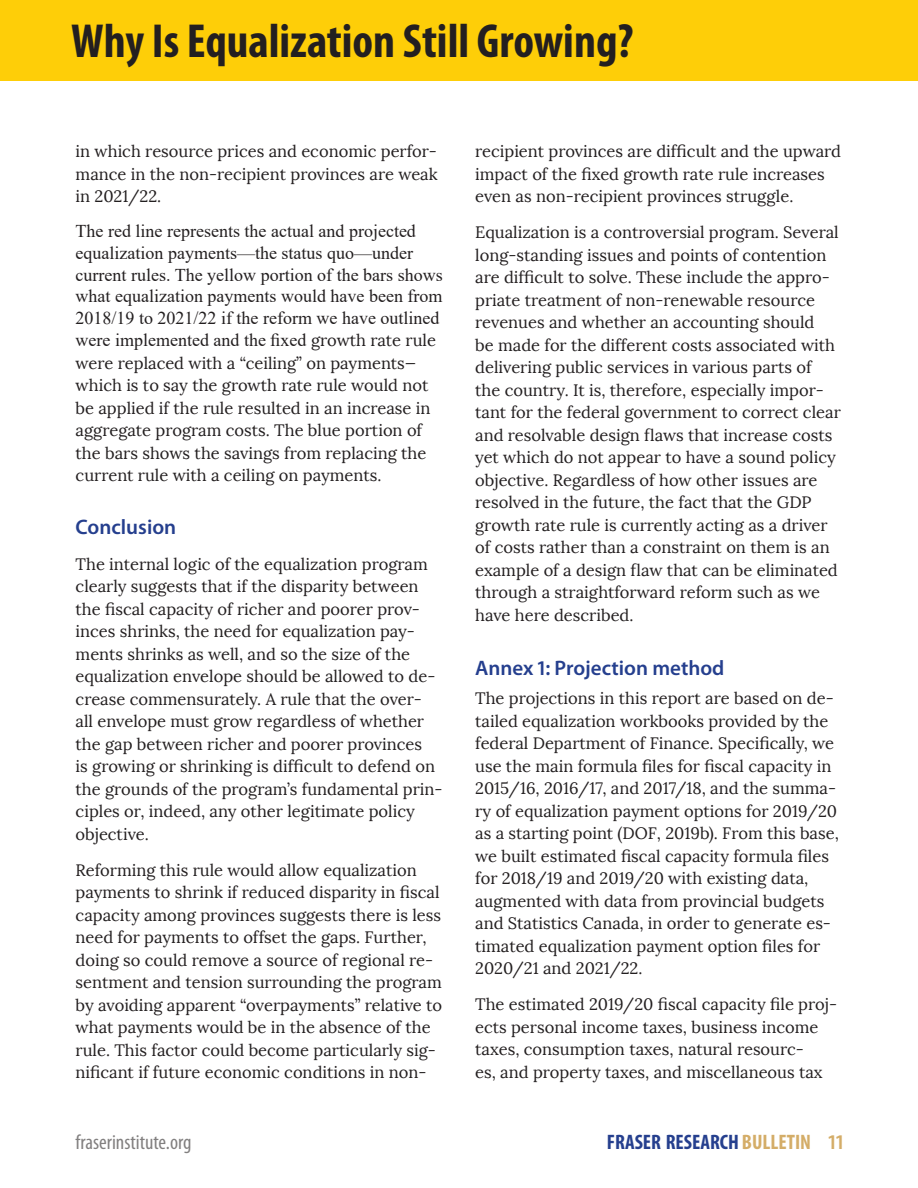
<style>
.page{position:relative;width:918px;height:1188px;background:#fff}
.page>*{position:absolute;margin:0;border:0;box-sizing:border-box;transform-origin:0 0}
.t1{font:700 condensed 48px "Myriad Pro";color:#231f20}
.Head_2{font:600 21px "Myriad Pro";color:#253f8e}
.t2{font:700 condensed 21px "Myriad Pro";color:#253f8e}
.t3{font:condensed 21px "Myriad Pro";color:#828080}
.t4{font:18px/21.8px "Times New Roman";color:#231f20}
.t5{font:16.5px/22.5px "Lora";color:#231f20}
.s1{font-family:"Lora";font-size:16.5px}
.s2{color:#d4ad68}
.s3{font-weight:600;font-stretch:normal;color:#d4ad68}
</style>
<div class="page">
<div style="left:0;top:0;width:918px;height:81px;background:#fece08"></div>
<h1 class="t1" style="left:71px;top:11px;width:564px">Why Is Equalization Still Growing?</h1>
<p class="t5" style="left:76px;top:141px;width:364px;text-align:justify">in which resource prices and economic perfor&shy;mance in the non-recipient provinces are weak in 2021/22.</p>
<p class="t4" style="left:76px;top:220px;width:369px">The red line represents the actual and projected equalization payments—the status quo—under current rules. The yellow portion of the bars shows what equalization payments would have been from 2018/19 to 2021/22 if the reform we have outlined were implemented and the fixed <span class="s1">growth rate rule</span></p>
<p class="t5" style="left:76px;top:352px;width:356px">were replaced with a “ceiling” on payments— which is to say the growth rate rule would not be applied if the rule resulted in an increase in aggregate program costs. The blue portion of the bars shows the savings from replacing the current rule with a ceiling on payments.</p>
<p class="Head_2" style="left:76px;top:513px;width:102px">Conclusion</p>
<p class="t5" style="left:76px;top:553px;width:369px">The internal logic of the equalization program clearly suggests that if the disparity between the fiscal capacity of richer and poorer prov&shy;inces shrinks, the need for equalization pay&shy;ments shrinks as well, and so the size of the equalization envelope should be allowed to de&shy;crease commensurately. A rule that the over&shy;all envelope must grow regardless of whether the gap between richer and poorer provinces<br>is growing or shrinking is difficult to defend on the grounds of the program’s fundamental prin&shy;ciples or, indeed, any other legitimate policy objective.</p>
<p class="t5" style="left:76px;top:859px;width:368px">Reforming this rule would allow equalization payments to shrink if reduced disparity in fiscal capacity among provinces suggests there is less need for payments to offset the gaps. Further, doing so could remove a source of regional re&shy;sentment and tension surrounding the program by avoiding apparent “overpayments” relative to what payments would be in the absence of the rule. This factor could become particularly sig&shy;nificant if future economic conditions in non-</p>
<p class="t5" style="left:475px;top:141px;width:367px">recipient provinces are difficult and the upward impact of the fixed growth rate rule increases even as non-recipient provinces struggle.</p>
<p class="t5" style="left:475px;top:222px;width:367px">Equalization is a controversial program. Several long-standing issues and points of contention are difficult to solve. These include the appro&shy;priate treatment of non-renewable resource revenues and whether an accounting should<br>be made for the different costs associated with delivering public services in various parts of the country. It is, therefore, especially impor&shy;tant for the federal government to correct clear and resolvable design flaws that increase costs yet which do not appear to have a sound policy objective. Regardless of how other issues are resolved in the future, the fact that the GDP growth rate rule is currently acting as a driver of costs rather than a constraint on them is an example of a design flaw that can be eliminated through a straightforward reform such as we have here described.</p>
<p class="Head_2" style="left:475px;top:655px;width:251px">Annex 1: Projection method</p>
<p class="t5" style="left:475px;top:687px;width:365px">The projections in this report are based on de&shy;tailed equalization workbooks provided by the federal Department of Finance. Specifically, we use the main formula files for fiscal capacity in 2015/16, 2016/17, and 2017/18, and the summa&shy;ry of equalization payment options for 2019/20 as a starting point (DOF, 2019b). From this base, we built estimated fiscal capacity formula files for 2018/19 and 2019/20 with existing data, augmented with data from provincial budgets and Statistics Canada, in order to generate es&shy;timated equalization payment option files for 2020/21 and 2021/22.</p>
<p class="t5" style="left:475px;top:993px;width:363px">The estimated 2019/20 fiscal capacity file proj&shy;ects personal income taxes, business income taxes, consumption taxes, natural resourc-<br>es, and property taxes, and miscellaneous tax</p>
<p class="t3" style="left:76px;top:1129px;width:117px">fraserinstitute.org</p>
<p class="t2" style="left:607px;top:1129px;width:238px">FRASER RESEARCH <span class="s2">BULLETIN</span> <span class="s3">11</span></p>
</div>
